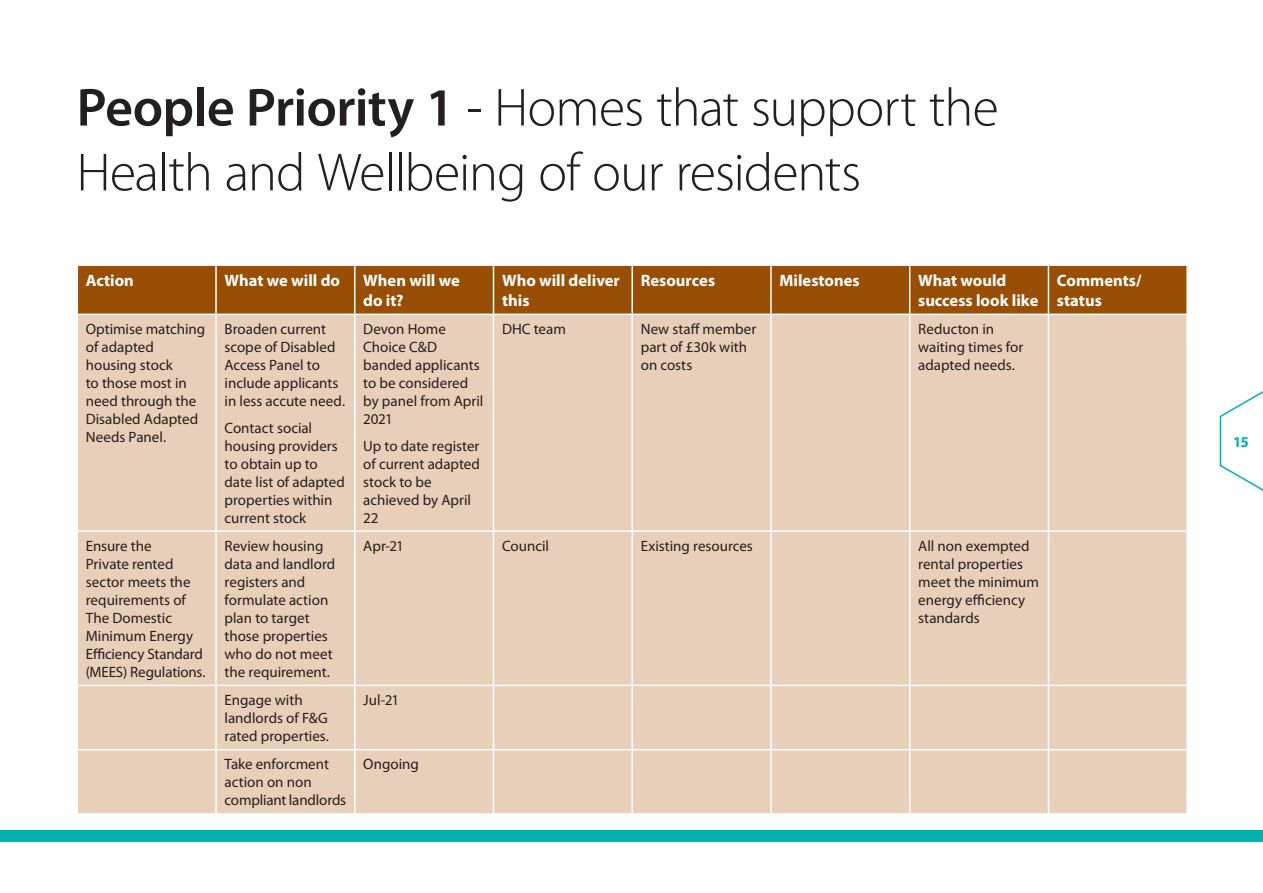
<style>
.page{position:relative;width:1263px;height:893px;background:#fff}
.page>*{position:absolute;margin:0;border:0;box-sizing:border-box;transform-origin:0 0}
.t1{font:300 54px/64.8px "Myriad Pro";letter-spacing:-.02em;color:#231f20}
.t2{font:700 16.5px/19.8px "Myriad Pro";color:#fff}
.t3{font:15px/18px "Myriad Pro";color:#231f20}
.t4{font:700 15px "Myriad Pro";color:#00b1b2}
.s1{font-weight:600}
</style>
<div class="page">
<div style="left:0;top:830px;width:1263px;height:12px;background:#00b1b2"></div>
<svg style="left:1219px;top:391px;width:44px;height:100px"></svg>
<div style="left:78px;top:266px;width:1108px;height:48px;background:#984f05"></div>
<div style="left:78px;top:315px;width:1108px;height:498px;background:#e8cfb9"></div>
<hr style="left:215px;top:315px;width:2px;height:215px;background:#fff">
<hr style="left:354px;top:315px;width:1px;height:215px;background:#fff">
<hr style="left:493px;top:315px;width:1px;height:215px;background:#fff">
<hr style="left:631px;top:315px;width:2px;height:215px;background:#fff">
<hr style="left:770px;top:315px;width:2px;height:215px;background:#fff">
<hr style="left:909px;top:315px;width:1px;height:215px;background:#fff">
<hr style="left:1048px;top:315px;width:1px;height:215px;background:#fff">
<hr style="left:77px;top:530px;width:139px;height:2px;background:#fff">
<hr style="left:216px;top:530px;width:139px;height:2px;background:#fff">
<hr style="left:215px;top:532px;width:2px;height:153px;background:#fff">
<hr style="left:355px;top:530px;width:138px;height:2px;background:#fff">
<hr style="left:354px;top:532px;width:1px;height:153px;background:#fff">
<hr style="left:493px;top:530px;width:139px;height:2px;background:#fff">
<hr style="left:493px;top:532px;width:1px;height:153px;background:#fff">
<hr style="left:632px;top:530px;width:139px;height:2px;background:#fff">
<hr style="left:631px;top:532px;width:2px;height:153px;background:#fff">
<hr style="left:771px;top:530px;width:139px;height:2px;background:#fff">
<hr style="left:770px;top:532px;width:2px;height:153px;background:#fff">
<hr style="left:910px;top:530px;width:138px;height:2px;background:#fff">
<hr style="left:909px;top:532px;width:1px;height:153px;background:#fff">
<hr style="left:1048px;top:530px;width:140px;height:2px;background:#fff">
<hr style="left:1048px;top:532px;width:1px;height:153px;background:#fff">
<hr style="left:77px;top:685px;width:139px;height:1px;background:#fff">
<hr style="left:216px;top:685px;width:139px;height:1px;background:#fff">
<hr style="left:215px;top:686px;width:2px;height:63px;background:#fff">
<hr style="left:355px;top:685px;width:138px;height:1px;background:#fff">
<hr style="left:354px;top:686px;width:1px;height:63px;background:#fff">
<hr style="left:493px;top:685px;width:139px;height:1px;background:#fff">
<hr style="left:493px;top:686px;width:1px;height:63px;background:#fff">
<hr style="left:632px;top:685px;width:139px;height:1px;background:#fff">
<hr style="left:631px;top:686px;width:2px;height:63px;background:#fff">
<hr style="left:771px;top:685px;width:139px;height:1px;background:#fff">
<hr style="left:770px;top:686px;width:2px;height:63px;background:#fff">
<hr style="left:910px;top:685px;width:138px;height:1px;background:#fff">
<hr style="left:909px;top:686px;width:1px;height:63px;background:#fff">
<hr style="left:1048px;top:685px;width:140px;height:1px;background:#fff">
<hr style="left:1048px;top:686px;width:1px;height:63px;background:#fff">
<hr style="left:77px;top:749px;width:139px;height:1px;background:#fff">
<hr style="left:216px;top:749px;width:139px;height:1px;background:#fff">
<hr style="left:215px;top:750px;width:2px;height:63px;background:#fff">
<hr style="left:355px;top:749px;width:138px;height:1px;background:#fff">
<hr style="left:354px;top:750px;width:1px;height:63px;background:#fff">
<hr style="left:493px;top:749px;width:139px;height:1px;background:#fff">
<hr style="left:493px;top:750px;width:1px;height:63px;background:#fff">
<hr style="left:632px;top:749px;width:139px;height:1px;background:#fff">
<hr style="left:631px;top:750px;width:2px;height:63px;background:#fff">
<hr style="left:771px;top:749px;width:139px;height:1px;background:#fff">
<hr style="left:770px;top:750px;width:2px;height:63px;background:#fff">
<hr style="left:910px;top:749px;width:138px;height:1px;background:#fff">
<hr style="left:909px;top:750px;width:1px;height:63px;background:#fff">
<hr style="left:1048px;top:749px;width:140px;height:1px;background:#fff">
<hr style="left:1048px;top:750px;width:1px;height:63px;background:#fff">
<hr style="left:215px;top:266px;width:2px;height:48px;background:#fff">
<hr style="left:354px;top:266px;width:1px;height:48px;background:#fff">
<hr style="left:493px;top:266px;width:1px;height:48px;background:#fff">
<hr style="left:631px;top:266px;width:2px;height:48px;background:#fff">
<hr style="left:770px;top:266px;width:2px;height:48px;background:#fff">
<hr style="left:909px;top:266px;width:1px;height:48px;background:#fff">
<hr style="left:1048px;top:266px;width:1px;height:48px;background:#fff">
<h1 class="t1" style="left:77px;top:75px;width:924px"><span class="s1">People Priority 1</span> - Homes that support the<br>Health and Wellbeing of our residents</h1>
<p class="t2" style="left:86px;top:270px;width:50px">Action</p>
<p class="t2" style="left:225px;top:270px;width:117px">What we will do</p>
<p class="t2" style="left:363px;top:270px;width:98px">When will we do it?</p>
<p class="t2" style="left:502px;top:270px;width:119px">Who will deliver this</p>
<p class="t2" style="left:641px;top:270px;width:76px">Resources</p>
<p class="t2" style="left:779px;top:270px;width:82px">Milestones</p>
<p class="t2" style="left:918px;top:270px;width:122px">What would success look like</p>
<p class="t2" style="left:1057px;top:270px;width:86px">Comments/ status</p>
<p class="t3" style="left:86px;top:320px;width:121px">Optimise matching of adapted housing stock<br>to those most in need through the<br>Disabled Adapted<br>Needs Panel.</p>
<p class="t3" style="left:225px;top:320px;width:122px">Broaden current scope of Disabled<br>Access Panel to include applicants in less accute need.</p>
<p class="t3" style="left:502px;top:320px;width:65px">DHC team</p>
<p class="t3" style="left:641px;top:320px;width:117px">New staff member part of £30k with on costs</p>
<p class="t3" style="left:918px;top:320px;width:107px">Reducton in waiting times for adapted needs.</p>
<p class="t3" style="left:363px;top:320px;width:122px">Devon Home<br>Choice C&amp;D banded applicants to be considered by panel from April<br>2021</p>
<p class="t3" style="left:363px;top:436px;width:118px">Up to date register of current adapted stock to be achieved by April<br>22</p>
<p class="t3" style="left:225px;top:418px;width:122px">Contact social housing providers to obtain up to date list of adapted properties within current stock</p>
<p class="t3" style="left:86px;top:537px;width:121px">Ensure the<br>Private rented sector meets the requirements of<br>The Domestic<br>Minimum Energy<br>Efficiency Standard (MEES) Regulations.</p>
<p class="t3" style="left:225px;top:537px;width:112px">Review housing data and landlord registers and formulate action plan to target those properties who do not meet the requirement.</p>
<p class="t3" style="left:363px;top:537px;width:42px">Apr-21</p>
<p class="t3" style="left:502px;top:537px;width:49px">Council</p>
<p class="t3" style="left:641px;top:537px;width:114px">Existing resources</p>
<p class="t3" style="left:918px;top:537px;width:122px">All non exempted rental properties meet the minimum energy efficiency standards</p>
<p class="t3" style="left:225px;top:691px;width:106px">Engage with landlords of F&amp;G rated properties.</p>
<p class="t3" style="left:363px;top:691px;width:38px">Jul-21</p>
<p class="t3" style="left:225px;top:755px;width:123px">Take enforcment action on non compliant landlords</p>
<p class="t3" style="left:363px;top:755px;width:57px">Ongoing</p>
<p class="t4" style="left:1233px;top:432px;width:17px">15</p>
</div>
